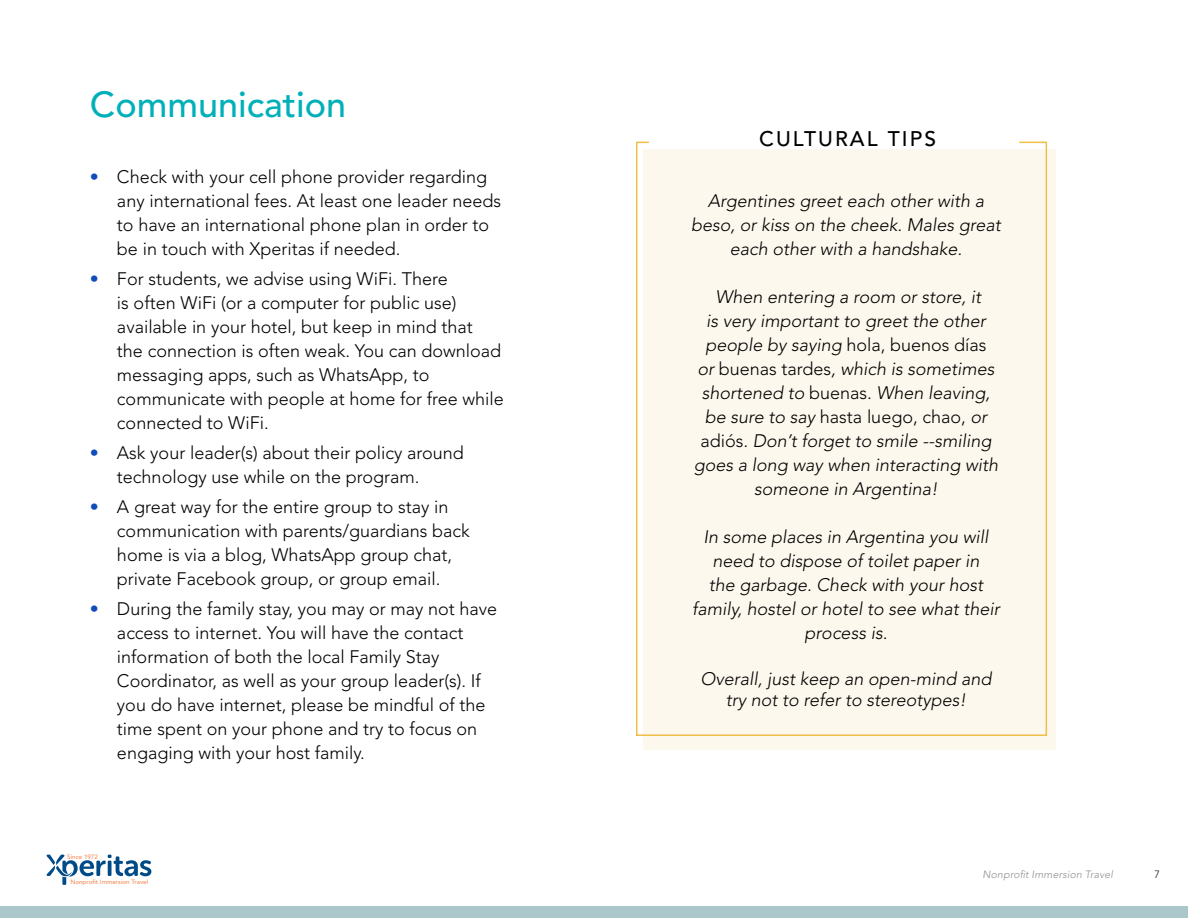
<style>
.page{position:relative;width:1188px;height:918px;background:#fff}
.page>*{position:absolute;margin:0;border:0;box-sizing:border-box;transform-origin:0 0}
.t1{font:500 36px "Avenir LT Std";color:#00b0b9}
.t2{font:500 21px "Avenir LT Std";letter-spacing:.1em;color:#000}
.t3{font:300 18px/24px "Avenir LT Std";color:#000}
.t4{font:italic 300 18px/24px "Avenir LT Std";color:#000;text-align:center}
.t5{font:italic 300 10.5px "Avenir LT Std";letter-spacing:.02em;color:#8f8f8f}
.t6{font:300 10.5px "Avenir LT Std";color:#030521}
.t7{font:500 6.3px "Avenir LT Std";color:#f28b5a}
.s1{color:#114dba}
.s2{font-style:normal}
</style>
<div class="page">
<div style="left:0;top:906px;width:1188px;height:12px;background:#abc7ca"></div>
<svg style="left:47px;top:855px;width:104px;height:30px"></svg>
<div style="left:644px;top:150px;width:412px;height:600px;background:#fdf8ed"></div>
<svg style="left:636px;top:141px;width:412px;height:596px"></svg>
<p class="t1" style="left:90px;top:84px;width:258px">Communication</p>
<p class="t3" style="left:117px;top:165px;width:386px;text-indent:-27px"><span class="s1">•</span> Check with your cell phone provider regarding any international fees. At least one leader needs to have an international phone plan in order to be in touch with Xperitas if needed.</p>
<p class="t3" style="left:117px;top:267px;width:388px;text-indent:-27px"><span class="s1">•</span> For students, we advise using WiFi. There<br>is often WiFi (or a computer for public use) available in your hotel, but keep in mind that<br>the connection is often weak. You can download messaging apps, such as WhatsApp, to communicate with people at home for free while connected to WiFi.</p>
<p class="t3" style="left:117px;top:441px;width:348px;text-indent:-27px"><span class="s1">•</span> Ask your leader(s) about their policy around technology use while on the program.</p>
<p class="t3" style="left:117px;top:495px;width:354px;text-indent:-27px"><span class="s1">•</span> A great way for the entire group to stay in communication with parents/guardians back home is via a blog, WhatsApp group chat, private Facebook group, or group email.</p>
<p class="t3" style="left:117px;top:597px;width:382px;text-indent:-27px"><span class="s1">•</span> During the family stay, you may or may not have access to internet. You will have the contact information of both the local Family Stay Coordinator, as well as your group leader(s). If you do have internet, please be mindful of the time spent on your phone and try to focus on engaging with your host family.</p>
<p class="t7" style="left:67px;top:853px;width:32px">Since 1972</p>
<p class="t7" style="left:70px;top:878px;width:79px">Nonprofit Immersion Travel</p>
<p class="t2" style="left:759px;top:126px;width:178px">CULTURAL TIPS</p>
<p class="t4" style="left:691px;top:189px;width:311px">Argentines greet each other with a beso, or kiss on the cheek. Males great each other with a handshake.</p>
<p class="t4" style="left:694px;top:285px;width:306px">When entering a room or store, it<br>is very important to greet the other people by saying <span class="s2">hola, buenos días<br></span>or <span class="s2">buenas tardes</span>, which is sometimes shortened to <span class="s2">buenas</span>. When leaving, be sure to say <span class="s2">hasta luego, chao,</span> or <span class="s2">adiós</span>. Don’t forget to smile --smiling goes a long way when interacting with someone in Argentina!</p>
<p class="t4" style="left:692px;top:525px;width:309px">In some places in Argentina you will need to dispose of toilet paper in<br>the garbage. Check with your host family, hostel or hotel to see what their process is.</p>
<p class="t4" style="left:700px;top:668px;width:293px;line-height:21.6px">Overall, just keep an open-mind and try not to refer to stereotypes!</p>
<p class="t5" style="left:982px;top:868px;width:132px">Nonprofit Immersion Travel</p>
<p class="t6" style="left:1155px;top:868px;width:7px">7</p>
</div>
